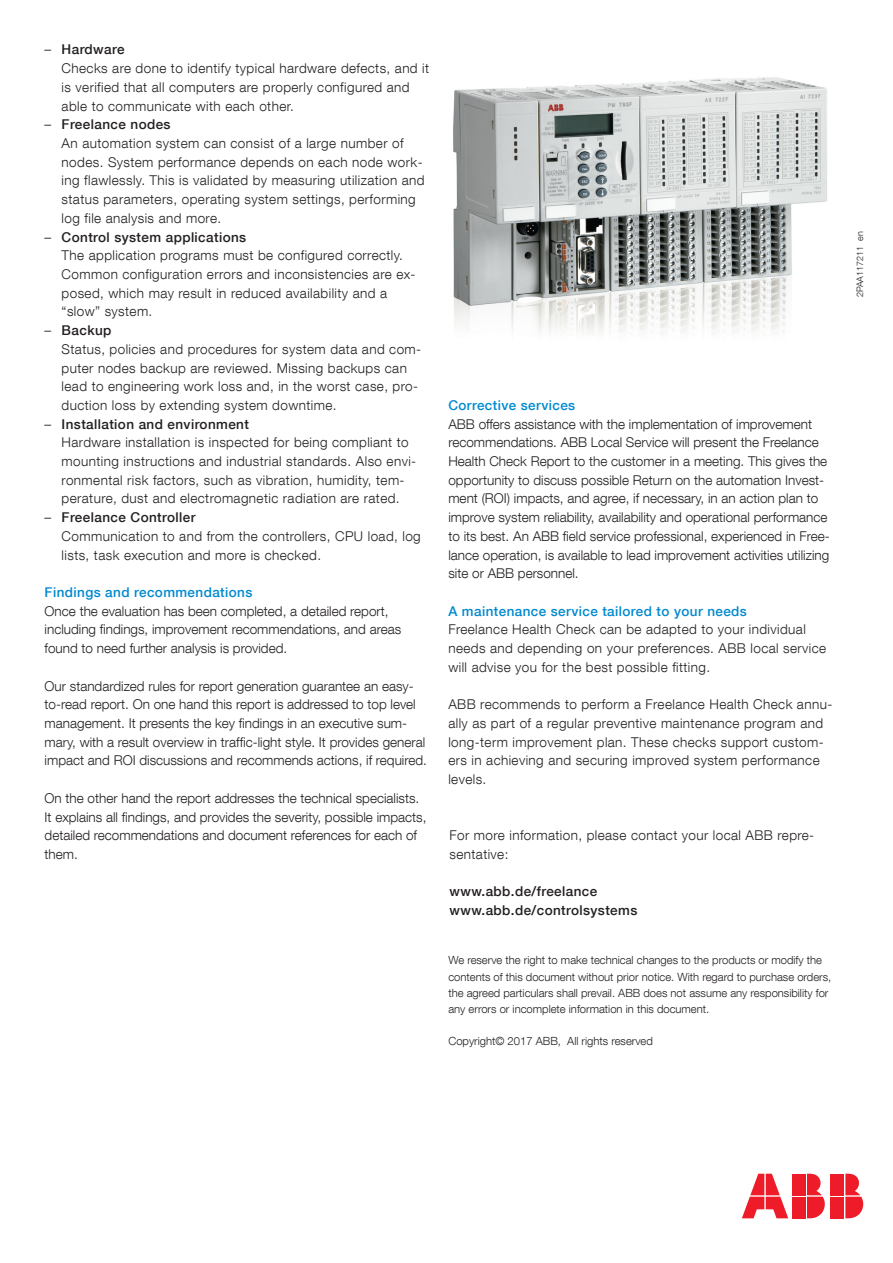
<style>
.page{position:relative;width:893px;height:1263px;background:#fff}
.page>*{position:absolute;margin:0;border:0;box-sizing:border-box;transform-origin:0 0}
.Body_text{font:300 13.5px/18.8px "Helvetica Neue LT Com";letter-spacing:.03em;color:#231f20}
.Body_text-2{font:300 13.5px/18.8px "Helvetica Neue LT Com";color:#231f20}
.Title_for_body_text{font:500 13.5px "Helvetica Neue LT Com";letter-spacing:.03em;color:#0089cf}
.Addresses_title{font:500 13.5px "Helvetica Neue LT Com";letter-spacing:.03em;color:#231f20}
.Body_text-3{font:500 13.5px "Helvetica Neue LT Com";letter-spacing:.03em;color:#231f20}
.t1{font:300 11.25px/16.2px "Helvetica Neue LT Com";color:#231f20}
.t2{font:300 9px "Helvetica Neue LT Com";color:#231f20}
.s1{font-weight:500}
.s2{font-weight:500;color:#0089cf}
</style>
<div class="page">
<div style="left:830px;top:1174px;width:14px;height:21px;background:#ee1c28"></div>
<div style="left:830px;top:1197px;width:14px;height:21px;background:#ee1c28"></div>
<svg style="left:845px;top:1174px;width:18px;height:44px"></svg>
<svg style="left:742px;top:1174px;width:46px;height:44px"></svg>
<div style="left:792px;top:1174px;width:14px;height:21px;background:#ee1c28"></div>
<div style="left:792px;top:1197px;width:14px;height:21px;background:#ee1c28"></div>
<svg style="left:807px;top:1174px;width:18px;height:44px"></svg>
<img style="left:453px;top:77px;width:374px;height:257px">
<p class="Body_text" style="left:62px;top:40px;width:369px;text-indent:-17px">– <span class="s1">Hardware<br></span>Checks are done to identify typical hardware defects, and it is verified that all computers are properly configured and able to communicate with each other.</p>
<p class="Body_text" style="left:62px;top:115px;width:364px;text-indent:-17px">– <span class="s1">Freelance nodes<br></span>An automation system can consist of a large number of nodes. System performance depends on each node work&shy;ing flawlessly. This is validated by measuring utilization and status parameters, operating system settings, performing log file analysis and more.</p>
<p class="Body_text" style="left:62px;top:227px;width:355px;text-indent:-17px">– <span class="s1">Control system applications<br></span>The application programs must be configured correctly.<br>Common configuration errors and inconsistencies are ex&shy;posed, which may result in reduced availability and a “slow” system.</p>
<p class="Body_text" style="left:62px;top:321px;width:361px;text-indent:-17px">– <span class="s1">Backup<br></span>Status, policies and procedures for system data and com&shy;puter nodes backup are reviewed. Missing backups can lead to engineering work loss and, in the worst case, pro&shy;duction loss by extending system downtime.</p>
<p class="Body_text" style="left:62px;top:414px;width:356px;text-indent:-17px">– <span class="s1">Installation and environment<br></span>Hardware installation is inspected for being compliant to mounting instructions and industrial standards. Also envi&shy;ronmental risk factors, such as vibration, humidity, tem&shy;perature, dust and electromagnetic radiation are rated.</p>
<p class="Body_text" style="left:62px;top:508px;width:361px;text-indent:-17px">– <span class="s1">Freelance Controller<br></span>Communication to and from the controllers, CPU load, log lists, task execution and more is checked.</p>
<p class="Body_text-2" style="left:45px;top:583px;width:358px"><span class="s2">Findings and recommendations<br></span>Once the evaluation has been completed, a detailed report, including findings, improvement recommendations, and areas found to need further analysis is provided.</p>
<p class="Body_text-2" style="left:45px;top:676px;width:384px">Our standardized rules for report generation guarantee an easy&shy;to-read report. On one hand this report is addressed to top level management. It presents the key findings in an executive sum&shy;mary, with a result overview in traffic-light style. It provides general impact and ROI discussions and recommends actions, if required.</p>
<p class="Body_text-2" style="left:45px;top:788px;width:383px">On the other hand the report addresses the technical specialists.<br>It explains all findings, and provides the severity, possible impacts, detailed recommendations and document references for each of them.</p>
<p class="Title_for_body_text" style="left:448px;top:397px;width:128px">Corrective services</p>
<p class="Body_text-2" style="left:448px;top:414px;width:383px">ABB offers assistance with the implementation of improvement recommendations. ABB Local Service will present the Freelance Health Check Report to the customer in a meeting. This gives the opportunity to discuss possible Return on the automation Invest&shy;ment (ROI) impacts, and agree, if necessary, in an action plan to improve system reliability, availability and operational performance to its best. An ABB field service professional, experienced in Free&shy;lance operation, is available to lead improvement activities utilizing site or ABB personnel.</p>
<p class="Title_for_body_text" style="left:448px;top:603px;width:300px">A maintenance service tailored to your needs</p>
<p class="Body_text" style="left:448px;top:620px;width:379px">Freelance Health Check can be adapted to your individual needs and depending on your preferences. ABB local service will advise you for the best possible fitting.</p>
<p class="Body_text" style="left:448px;top:695px;width:385px">ABB recommends to perform a Freelance Health Check annu&shy;ally as part of a regular preventive maintenance program and long-term improvement plan. These checks support custom&shy;ers in achieving and securing improved system performance levels.</p>
<p class="Body_text" style="left:450px;top:826px;width:366px">For more information, please contact your local ABB repre&shy;sentative:</p>
<p class="Body_text-3" style="left:450px;top:883px;width:149px">www.abb.de/freelance</p>
<p class="Addresses_title" style="left:450px;top:902px;width:189px">www.abb.de/controlsystems</p>
<p class="t1" style="left:448px;top:952px;width:384px">We reserve the right to make technical changes to the products or modify the contents of this document without prior notice. With regard to purchase orders, the agreed particulars shall prevail. ABB does not assume any responsibility for any errors or incomplete information in this document.</p>
<p class="t1" style="left:448px;top:1033px;width:206px">Copyright© 2017 ABB, All rights reserved</p>
<p class="t2" style="left:854px;top:297px;width:67px;rotate:-90deg">2PAA117211 en</p>
</div>
